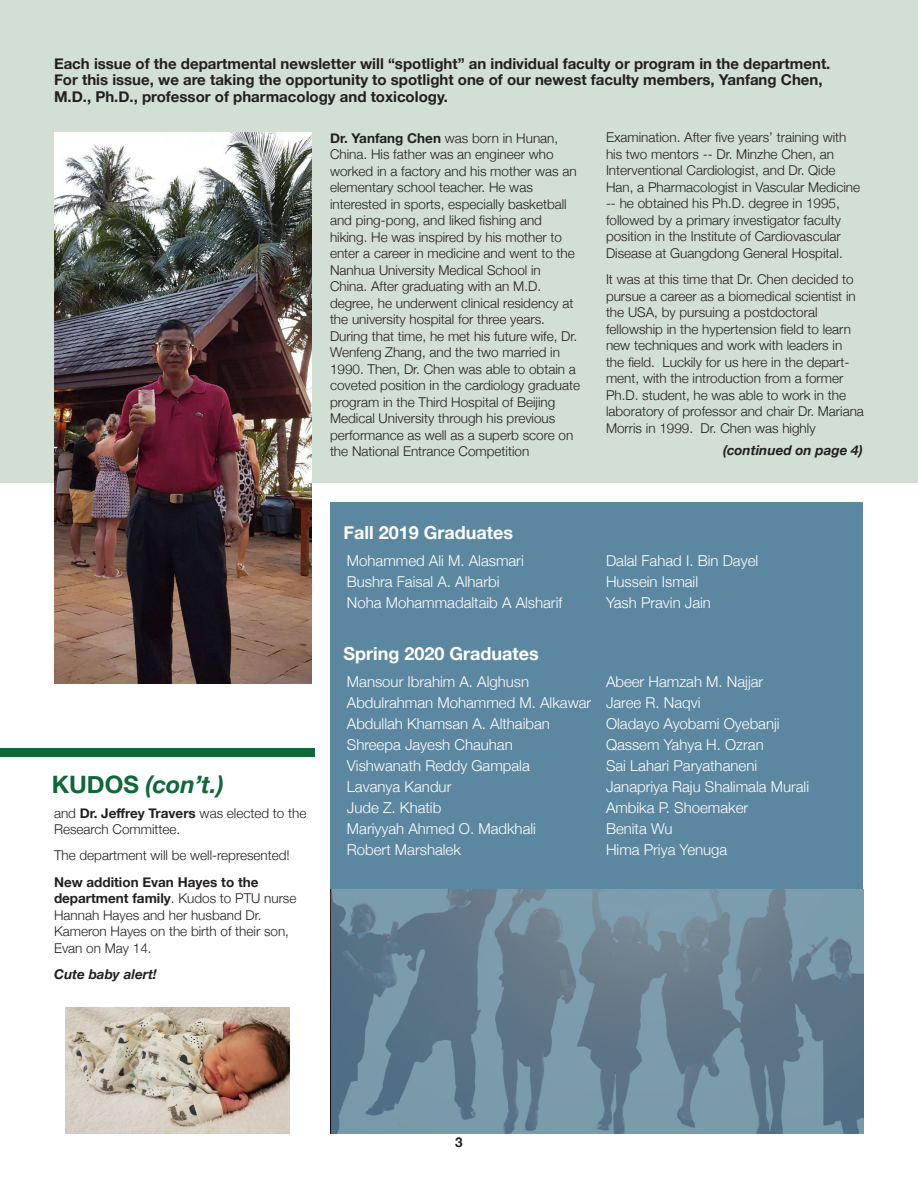
<style>
.page{position:relative;width:918px;height:1188px;background:#fff}
.page>*{position:absolute;margin:0;border:0;box-sizing:border-box;transform-origin:0 0}
.section_headline{font:italic 700 24px "Helvetica Neue";color:#0f6838}
.t1{font:700 18px "Helvetica Neue";color:#fff}
.t2{font:300 15px "Helvetica Neue";color:#fff}
.body{font:700 15px/16.5px "Helvetica Neue";color:#231f20}
.body-2{font:300 13.5px/16.5px "Helvetica Neue";color:#231f20}
.body-3{font:italic 700 13.5px "Helvetica Neue";color:#231f20}
.t3{font:700 13.5px "Helvetica Neue";color:#231f20}
.s1{font-weight:700}
.s2{font-style:normal}
</style>
<div class="page">
<div style="left:0;top:0;width:918px;height:483px;background:#d2dfd4"></div>
<img style="left:54px;top:133px;width:258px;height:551px">
<div style="left:331px;top:502px;width:532px;height:387px;background:#5c87a1"></div>
<svg style="left:331px;top:889px;width:532px;height:245px;background:#6b8798"></svg>
<img style="left:65px;top:1008px;width:225px;height:126px">
<div style="left:0;top:748px;width:314px;height:8px;background:#0f6838"></div>
<p class="body" style="left:54px;top:56px;width:778px">Each issue of the departmental newsletter will “spotlight” an individual faculty or program in the department.<br>For this issue, we are taking the opportunity to spotlight one of our newest faculty members, Yanfang Chen,<br>M.D., Ph.D., professor of pharmacology and toxicology.</p>
<p class="body-2" style="left:330px;top:128px;width:252px"><span class="s1">Dr. Yanfang Chen</span> was born in Hunan, China. His father was an engineer who worked in a factory and his mother was an elementary school teacher. He was interested in sports, especially basketball and ping-pong, and liked fishing and hiking. He was inspired by his mother to enter a career in medicine and went to the Nanhua University Medical School in China. After graduating with an M.D. degree, he underwent clinical residency at the university hospital for three years.<br>During that time, he met his future wife, Dr.<br>Wenfeng Zhang, and the two married in 1990. Then, Dr. Chen was able to obtain a coveted position in the cardiology graduate program in the Third Hospital of Beijing Medical University through his previous performance as well as a superb score on the National Entrance Competition</p>
<p class="body-2" style="left:606px;top:128px;width:256px">Examination. After five years’ training with his two mentors -- Dr. Minzhe Chen, an Interventional Cardiologist, and Dr. Qide Han, a Pharmacologist in Vascular Medicine -- he obtained his Ph.D. degree in 1995, followed by a primary investigator faculty position in the Institute of Cardiovascular Disease at Guangdong General Hospital.</p>
<p class="body-2" style="left:606px;top:270px;width:259px">It was at this time that Dr. Chen decided to pursue a career as a biomedical scientist in the USA, by pursuing a postdoctoral fellowship in the hypertension field to learn new techniques and work with leaders in<br>the field. Luckily for us here in the depart&shy;ment, with the introduction from a former Ph.D. student, he was able to work in the laboratory of professor and chair Dr. Mariana Morris in 1999. Dr. Chen was highly</p>
<p class="body-3" style="left:723px;top:440px;width:141px">(continued on page 4)</p>
<p class="section_headline" style="left:52px;top:765px;width:174px"><span class="s2">KUDOS</span> (con’t.)</p>
<p class="body-2" style="left:54px;top:804px;width:254px">and <span class="s1">Dr. Jeffrey Travers</span> was elected to the<br>Research Committee.</p>
<p class="body-2" style="left:54px;top:846px;width:237px">The department will be well-represented!</p>
<p class="body-2" style="left:54px;top:873px;width:244px"><span class="s1">New addition Evan Hayes to the department family</span>. Kudos to PTU nurse<br>Hannah Hayes and her husband Dr.<br>Kameron Hayes on the birth of their son,<br>Evan on May 14.</p>
<p class="body-3" style="left:54px;top:964px;width:104px">Cute baby alert!</p>
<p class="t1" style="left:343px;top:519px;width:171px">Fall 2019 Graduates</p>
<p class="t2" style="left:347px;top:549px;width:178px">Mohammed Ali M. Alasmari</p>
<p class="t2" style="left:347px;top:570px;width:154px">Bushra Faisal A. Alharbi</p>
<p class="t2" style="left:347px;top:591px;width:217px">Noha Mohammadaltaib A Alsharif</p>
<p class="t2" style="left:606px;top:549px;width:154px">Dalal Fahad I. Bin Dayel</p>
<p class="t2" style="left:606px;top:570px;width:94px">Hussein Ismail</p>
<p class="t2" style="left:606px;top:591px;width:107px">Yash Pravin Jain</p>
<p class="t1" style="left:343px;top:640px;width:197px">Spring 2020 Graduates</p>
<p class="t2" style="left:347px;top:670px;width:184px">Mansour Ibrahim A. Alghusn</p>
<p class="t2" style="left:347px;top:691px;width:246px">Abdulrahman Mohammed M. Alkawar</p>
<p class="t2" style="left:347px;top:712px;width:205px">Abdullah Khamsan A. Althaiban</p>
<p class="t2" style="left:347px;top:733px;width:167px">Shreepa Jayesh Chauhan</p>
<p class="t2" style="left:347px;top:754px;width:184px">Vishwanath Reddy Gampala</p>
<p class="t2" style="left:347px;top:775px;width:106px">Lavanya Kandur</p>
<p class="t2" style="left:347px;top:796px;width:96px">Jude Z. Khatib</p>
<p class="t2" style="left:347px;top:817px;width:191px">Mariyyah Ahmed O. Madkhali</p>
<p class="t2" style="left:347px;top:838px;width:116px">Robert Marshalek</p>
<p class="t2" style="left:606px;top:670px;width:159px">Abeer Hamzah M. Najjar</p>
<p class="t2" style="left:606px;top:691px;width:96px">Jaree R. Naqvi</p>
<p class="t2" style="left:606px;top:712px;width:175px">Oladayo Ayobami Oyebanji</p>
<p class="t2" style="left:606px;top:733px;width:159px">Qassem Yahya H. Ozran</p>
<p class="t2" style="left:606px;top:754px;width:153px">Sai Lahari Paryathaneni</p>
<p class="t2" style="left:606px;top:775px;width:205px">Janapriya Raju Shalimala Murali</p>
<p class="t2" style="left:606px;top:796px;width:144px">Ambika P. Shoemaker</p>
<p class="t2" style="left:606px;top:817px;width:68px">Benita Wu</p>
<p class="t2" style="left:606px;top:838px;width:123px">Hima Priya Yenuga</p>
<p class="t3" style="left:455px;top:1132px;width:9px">3</p>
</div>
